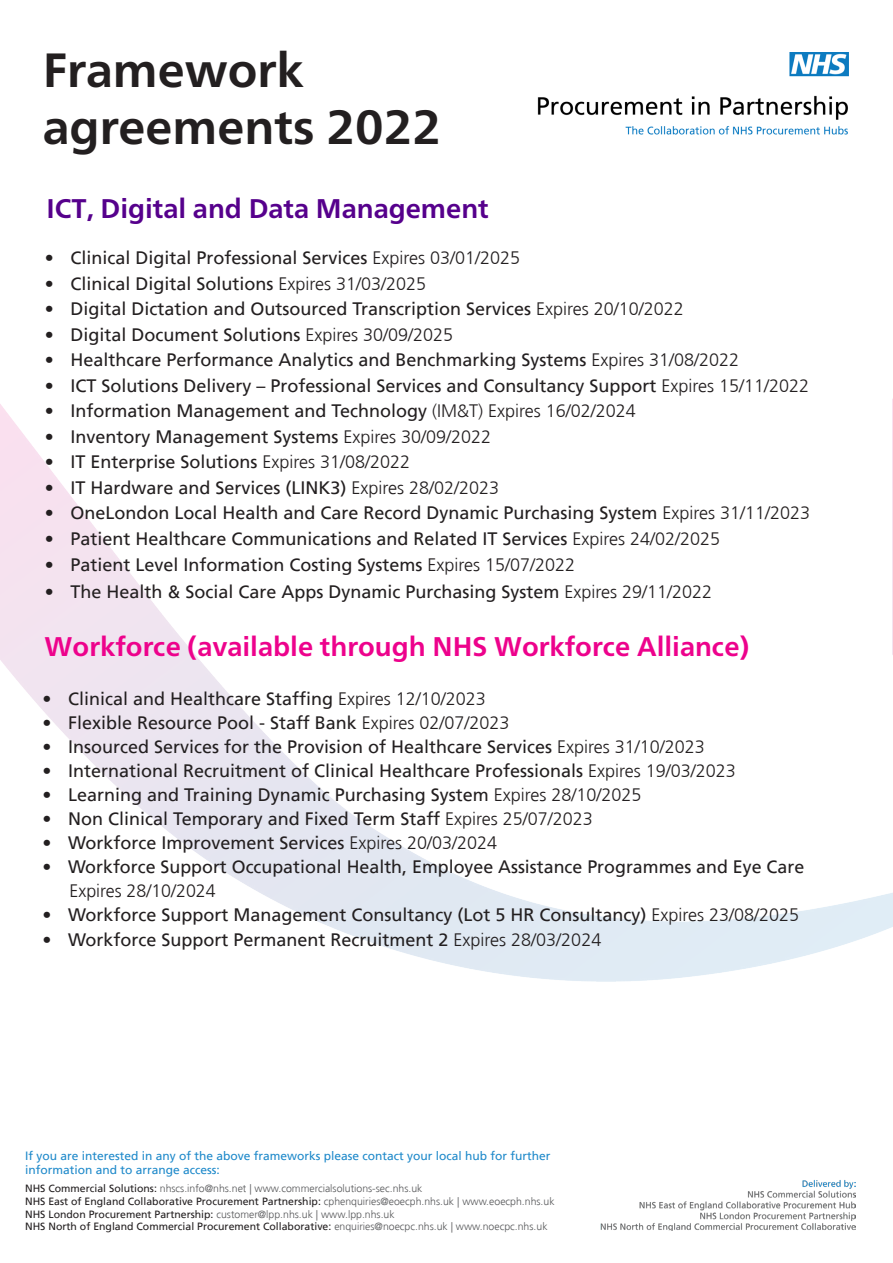
<style>
.page{position:relative;width:893px;height:1263px;background:#fff}
.page>*{position:absolute;margin:0;border:0;box-sizing:border-box;transform-origin:0 0}
.t1{font:700 48px "Frutiger Neue LT";color:#231f20}
.t2{font:700 27px "Frutiger Neue LT";color:#ed028c}
.t3{font:700 27px "Frutiger Neue LT";color:#56008c}
.t4{font:18px/24px "Frutiger";color:#231f20}
.t5{font:12px/14.4px "Frutiger";color:#1e89ca}
.t6{font:10.5px "Frutiger";color:#231f20}
.t7{font:300 10.5px "Frutiger";color:#57585a}
.s1{font-weight:300}
.s2{font-weight:400;color:#231f20}
.s3{font-weight:300;color:#57585a}
</style>
<div class="page">
<img style="left:537px;top:53px;width:311px;height:82px">
<img style="left:769px;top:398px;width:124px;height:566px">
<div style="left:754px;top:284px;width:138px;height:383px;background:#fff"></div>
<img style="left:601px;top:1180px;width:255px;height:51px">
<p class="t1" style="left:43px;top:42px;width:263px">Framework</p>
<p class="t1" style="left:43px;top:99px;width:400px">agreements 2022</p>
<p class="t3" style="left:46px;top:193px;width:444px">ICT, Digital and Data Management</p>
<p class="t4" style="left:45px;top:246px;width:477px">• Clinical Digital Professional Services <span class="s1">Expires 03/01/2025</span></p>
<p class="t4" style="left:45px;top:272px;width:383px">• Clinical Digital Solutions <span class="s1">Expires 31/03/2025</span></p>
<p class="t4" style="left:45px;top:297px;width:640px">• Digital Dictation and Outsourced Transcription Services <span class="s1">Expires 20/10/2022</span></p>
<p class="t4" style="left:45px;top:323px;width:410px">• Digital Document Solutions <span class="s1">Expires 30/09/2025</span></p>
<p class="t4" style="left:45px;top:348px;width:696px">• Healthcare Performance Analytics and Benchmarking Systems <span class="s1">Expires 31/08/2022</span></p>
<p class="t4" style="left:45px;top:374px;width:766px">• ICT Solutions Delivery – Professional Services and Consultancy Support <span class="s1">Expires 15/11/2022</span></p>
<p class="t4" style="left:45px;top:399px;width:592px">• Information Management and Technology <span class="s1">(IM&amp;T) Expires 16/02/2024</span></p>
<p class="t4" style="left:45px;top:425px;width:448px">• Inventory Management Systems <span class="s1">Expires 30/09/2022</span></p>
<p class="t4" style="left:45px;top:450px;width:367px">• IT Enterprise Solutions <span class="s1">Expires 31/08/2022</span></p>
<p class="t4" style="left:45px;top:476px;width:456px">• IT Hardware and Services (LINK3) <span class="s1">Expires 28/02/2023</span></p>
<p class="t4" style="left:45px;top:501px;width:767px">• OneLondon Local Health and Care Record Dynamic Purchasing System <span class="s1">Expires 31/11/2023</span></p>
<p class="t4" style="left:45px;top:527px;width:677px">• Patient Healthcare Communications and Related IT Services <span class="s1">Expires 24/02/2025</span></p>
<p class="t4" style="left:45px;top:552px;width:532px">• Patient Level Information Costing Systems <span class="s1">Expires 15/07/2022</span></p>
<p class="t4" style="left:45px;top:579px;width:669px">• The Health &amp; Social Care Apps Dynamic Purchasing System <span class="s1">Expires 29/11/2022</span></p>
<p class="t2" style="left:45px;top:631px;width:706px">Workforce (available through NHS Workforce Alliance)</p>
<p class="t4" style="left:43px;top:686px;width:445px">• Clinical and Healthcare Staffing <span class="s1">Expires 12/10/2023</span></p>
<p class="t4" style="left:43px;top:710px;width:469px">• Flexible Resource Pool - Staff Bank <span class="s1">Expires 02/07/2023</span></p>
<p class="t4" style="left:43px;top:734px;width:664px">• Insourced Services for the Provision of Healthcare Services <span class="s1">Expires 31/10/2023</span></p>
<p class="t4" style="left:43px;top:758px;width:695px">• International Recruitment of Clinical Healthcare Professionals <span class="s1">Expires 19/03/2023</span></p>
<p class="t4" style="left:43px;top:782px;width:600px">• Learning and Training Dynamic Purchasing System <span class="s1">Expires 28/10/2025</span></p>
<p class="t4" style="left:43px;top:806px;width:552px">• Non Clinical Temporary and Fixed Term Staff <span class="s1">Expires 25/07/2023</span></p>
<p class="t4" style="left:43px;top:830px;width:456px">• Workforce Improvement Services <span class="s1">Expires 20/03/2024</span></p>
<p class="t4" style="left:70px;top:854px;width:736px;text-indent:-27px">• Workforce Support Occupational Health, Employee Assistance Programmes and Eye Care<br><span class="s1">Expires 28/10/2024</span></p>
<p class="t4" style="left:43px;top:902px;width:758px">• Workforce Support Management Consultancy (Lot 5 HR Consultancy) <span class="s1">Expires 23/08/2025</span></p>
<p class="t4" style="left:43px;top:928px;width:560px">• Workforce Support Permanent Recruitment 2 <span class="s1">Expires 28/03/2024</span></p>
<p class="t5" style="left:25px;top:1149px;width:527px">If you are interested in any of the above frameworks please contact your local hub for further information and to arrange access:</p>
<p class="t7" style="left:25px;top:1183px;width:399px"><span class="s2">NHS Commercial Solutions:</span> nhscs.info@nhs.net | www.commercialsolutions-sec.nhs.uk</p>
<p class="t6" style="left:25px;top:1195px;width:531px">NHS East of England Collaborative Procurement Partnership: <span class="s3">cphenquiries@eoecph.nhs.uk | www.eoecph.nhs.uk</span></p>
<p class="t7" style="left:25px;top:1208px;width:371px"><span class="s2">NHS London Procurement Partnership:</span> customer@lpp.nhs.uk | www.lpp.nhs.uk</p>
<p class="t6" style="left:25px;top:1220px;width:524px">NHS North of England Commercial Procurement Collaborative: <span class="s3">enquiries@noecpc.nhs.uk | www.noecpc.nhs.uk</span></p>
</div>
